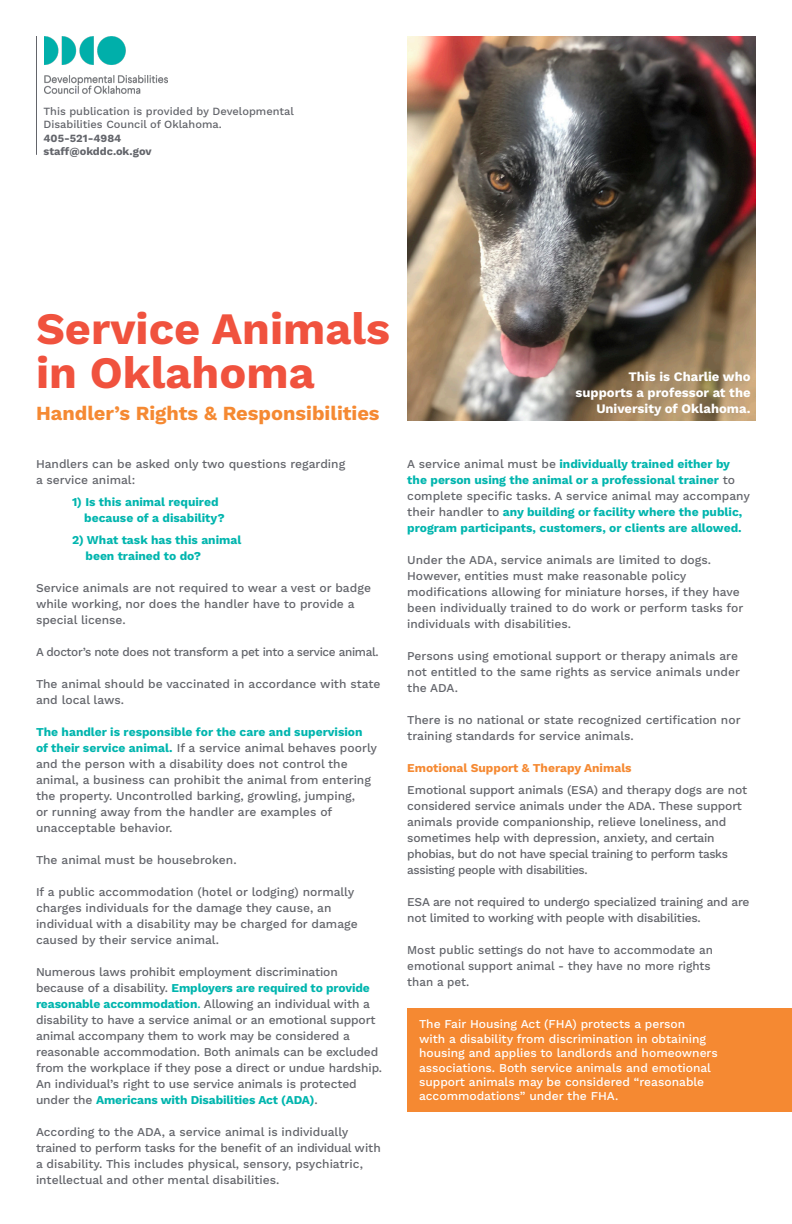
<style>
.page{position:relative;width:792px;height:1224px;background:#fff}
.page>*{position:absolute;margin:0;border:0;box-sizing:border-box;transform-origin:0 0}
.t1{font:700 44.9px "Work Sans";color:#f0523e}
.t2{font:700 20px "Work Sans";color:#f58932}
.t3{font:700 13px/15.6px "Work Sans";color:#fff;text-align:right}
.t4{font:500 12px/16px "Work Sans";color:#63656b}
.t5{font:700 12px/16px "Work Sans";color:#00b5ae}
.t6{font:500 12px/14.4px "Work Sans";color:#fff}
.t7{font:500 12px/16px "Work Sans";letter-spacing:-.02em;color:#63656b}
.t8{font:500 12px "Work Sans";letter-spacing:-.03em;color:#63656b}
.t9{font:700 12px "Work Sans";color:#f58932}
.t10{font:500 11px/13.2px "Work Sans";color:#63656b}
.t11{font:700 11px "Work Sans";color:#63656b}
.s1{font-weight:700;color:#00b5ae}
.s2{color:#00b5ae}
.s3{font-weight:500;color:#63656b}
</style>
<div class="page">
<img style="left:407px;top:36px;width:349px;height:384px">
<img style="left:44px;top:36px;width:124px;height:57px">
<hr style="left:36px;top:36px;width:1px;height:119px;background:#63656b">
<div style="left:407px;top:1008px;width:385px;height:104px;background:#f58932"></div>
<p class="t10" style="left:44px;top:105px;width:252px">This publication is provided by Developmental<br>Disabilities Council of Oklahoma.</p>
<p class="t11" style="left:44px;top:132px;width:79px">405-521-4984</p>
<p class="t11" style="left:44px;top:145px;width:110px">staff@okddc.ok.gov</p>
<p class="t1" style="left:36px;top:302px;width:356px">Service Animals</p>
<p class="t1" style="left:36px;top:346px;width:280px">in Oklahoma</p>
<p class="t2" style="left:36px;top:402px;width:345px">Handler’s Rights &amp; Responsibilities</p>
<p class="t4" style="left:36px;top:457px;width:311px">Handlers can be asked only two questions regarding a service animal:</p>
<p class="t5" style="left:84px;top:495px;width:142px;text-indent:-12px">1) Is this animal required because of a disability?</p>
<p class="t5" style="left:85px;top:533px;width:157px;text-indent:-13px">2) What task has this animal been trained to do?</p>
<p class="t4" style="left:36px;top:581px;width:336px">Service animals are not required to wear a vest or badge while working, nor does the handler have to provide a special license.</p>
<p class="t8" style="left:36px;top:645px;width:344px">A doctor’s note does not transform a pet into a service animal.</p>
<p class="t4" style="left:36px;top:677px;width:346px">The animal should be vaccinated in accordance with state and local laws.</p>
<p class="t4" style="left:36px;top:725px;width:343px"><span class="s1">The handler is responsible for the care and supervision of their service animal.</span> If a service animal behaves poorly and the person with a disability does not control the animal, a business can prohibit the animal from entering the property. Uncontrolled barking, growling, jumping,<br>or running away from the handler are examples of unacceptable behavior.</p>
<p class="t4" style="left:36px;top:853px;width:202px">The animal must be housebroken.</p>
<p class="t4" style="left:36px;top:885px;width:323px">If a public accommodation (hotel or lodging) normally charges individuals for the damage they cause, an individual with a disability may be charged for damage caused by their service animal.</p>
<p class="t4" style="left:36px;top:965px;width:348px">Numerous laws prohibit employment discrimination because of a disability. <span class="s1">Employers are required to provide reasonable accommodation</span><span class="s2">.</span> Allowing an individual with a disability to have a service animal or an emotional support animal accompany them to work may be considered a reasonable accommodation. Both animals can be excluded from the workplace if they pose a direct or undue hardship.<br>An individual’s right to use service animals is protected under the <span class="s1">Americans with Disabilities Act (ADA)</span>.</p>
<p class="t4" style="left:36px;top:1125px;width:346px">According to the ADA, a service animal is individually trained to perform tasks for the benefit of an individual with a disability. This includes physical, sensory, psychiatric, intellectual and other mental disabilities.</p>
<p class="t3" style="left:576px;top:370px;width:177px">This is Charlie who supports a professor at the<br>University of Oklahoma.</p>
<p class="t5" style="left:407px;top:457px;width:344px"><span class="s3">A service animal must be</span> individually trained either by the person using the animal or a professional trainer <span class="s3">to complete specific tasks. A service animal may accompany their handler to</span> any building or facility where the public, program participants, customers, or clients are allowed.</p>
<p class="t4" style="left:407px;top:553px;width:338px">Under the ADA, service animals are limited to dogs.<br>However, entities must make reasonable policy modifications allowing for miniature horses, if they have been individually trained to do work or perform tasks for individuals with disabilities.</p>
<p class="t4" style="left:407px;top:649px;width:334px">Persons using emotional support or therapy animals are not entitled to the same rights as service animals under the ADA.</p>
<p class="t4" style="left:407px;top:713px;width:335px">There is no national or state recognized certification nor training standards for service animals.</p>
<p class="t9" style="left:407px;top:761px;width:226px">Emotional Support &amp; Therapy Animals</p>
<p class="t4" style="left:407px;top:783px;width:341px">Emotional support animals (ESA) and therapy dogs are not considered service animals under the ADA. These support animals provide companionship, relieve loneliness, and sometimes help with depression, anxiety, and certain phobias, but do not have special training to perform tasks assisting people with disabilities.</p>
<p class="t7" style="left:407px;top:895px;width:344px">ESA are not required to undergo specialized training and are not limited to working with people with disabilities.</p>
<p class="t4" style="left:407px;top:943px;width:307px">Most public settings do not have to accommodate an emotional support animal - they have no more rights than a pet.</p>
<p class="t6" style="left:419px;top:1018px;width:300px">The Fair Housing Act (FHA) protects a person<br>with a disability from discrimination in obtaining housing and applies to landlords and homeowners associations. Both service animals and emotional support animals may be considered “reasonable accommodations” under the FHA.</p>
</div>
